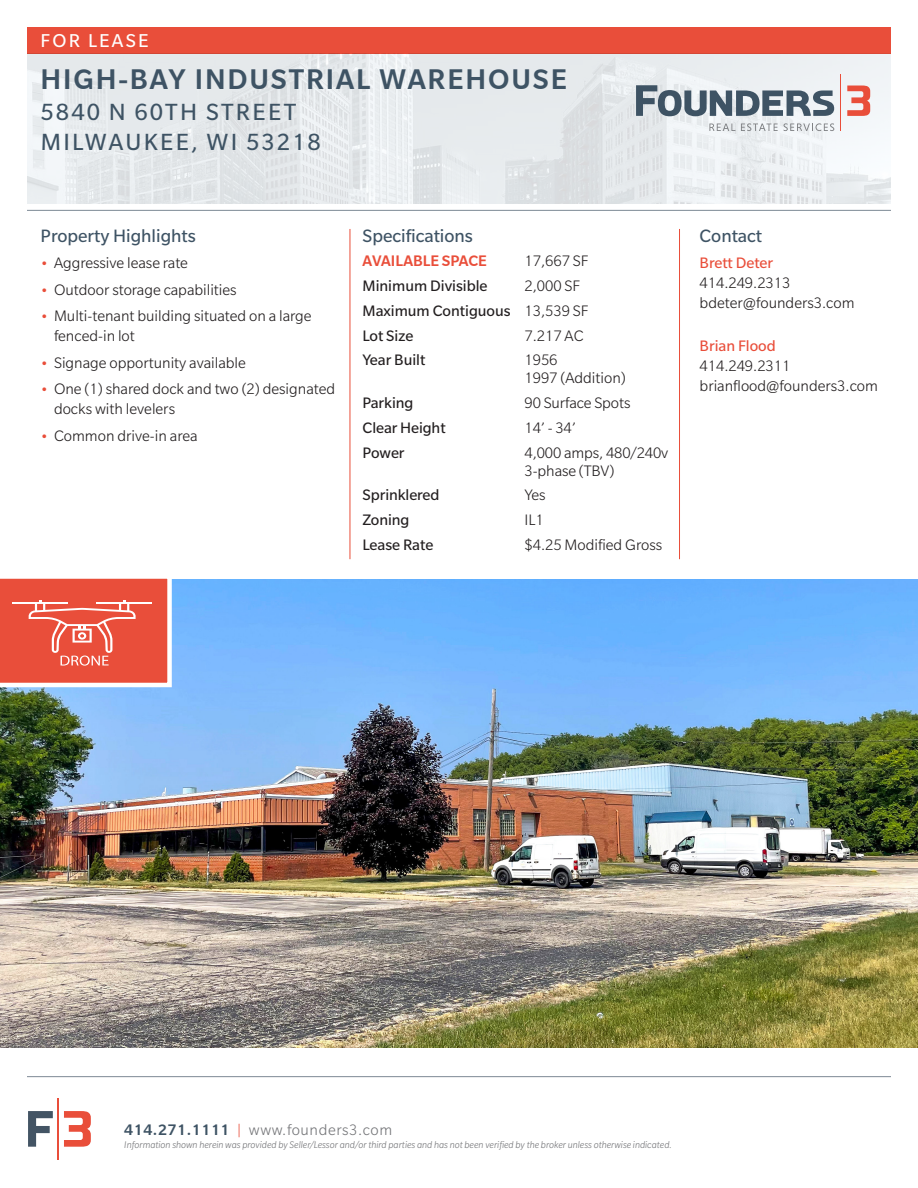
<style>
.page{position:relative;width:918px;height:1188px;background:#fff}
.page>*{position:absolute;margin:0;border:0;box-sizing:border-box;transform-origin:0 0}
.t1{font:500 30.75px "Slate Pro";letter-spacing:.06em;color:#3e5364}
.t2{font:25.5px/30.6px "Slate Pro";letter-spacing:.09em;color:#3e5364}
.t3{font:20.25px "Slate Pro";letter-spacing:.11em;color:#fff}
.t4{font:19.5px "Slate Pro";color:#3e5364}
.t5{font:300 16.5px/19.8px "Slate Pro";color:#231f20}
.t6{font:16.5px "Slate Pro";color:#231f20}
.t7{font:300 16.5px "Slate Pro";letter-spacing:.035em;color:#757679}
.t8{font:16.5px "Slate Pro";color:#e94e3a}
.t9{font:500 16.5px "Slate Pro";color:#e94e3a}
.t10{font:italic 300 10.5px "Slate Pro";color:#757679}
.s1{font-weight:400;font-size:15px;color:#e94e3a}
.s2{font-weight:300}
.s3{font-weight:500;color:#3e5364}
.s4{color:#e94e3a}
</style>
<div class="page">
<img style="left:27px;top:54px;width:864px;height:150px">
<hr style="left:58px;top:1098px;width:1px;height:62px;background:#e94e3a">
<svg style="left:28px;top:1111px;width:25px;height:36px"></svg>
<svg style="left:64px;top:1111px;width:27px;height:36px"></svg>
<hr style="left:27px;top:210px;width:864px;height:1px;background:#7d8995">
<hr style="left:27px;top:1076px;width:864px;height:1px;background:#7d8995">
<div style="left:27px;top:27px;width:864px;height:27px;background:#e94e3a"></div>
<hr style="left:840px;top:74px;width:1px;height:57px;background:#e94e3a">
<svg style="left:636px;top:85px;width:198px;height:31px"></svg>
<svg style="left:847px;top:86px;width:23px;height:30px"></svg>
<svg style="left:709px;top:124px;width:26px;height:7px"></svg>
<svg style="left:741px;top:123px;width:37px;height:8px"></svg>
<svg style="left:784px;top:123px;width:50px;height:8px"></svg>
<hr style="left:350px;top:229px;width:1px;height:330px;background:#e94e3a">
<hr style="left:679px;top:229px;width:1px;height:330px;background:#e94e3a">
<img style="left:0;top:579px;width:918px;height:468px">
<svg style="left:0;top:578px;width:172px;height:109px;background:#ec6755"></svg>
<p class="t3" style="left:41px;top:30px;width:110px">FOR LEASE</p>
<h1 class="t1" style="left:41px;top:61px;width:528px">HIGH-BAY INDUSTRIAL WAREHOUSE</h1>
<h2 class="t2" style="left:41px;top:96px;width:282px">5840 N 60TH STREET<br>MILWAUKEE, WI 53218</h2>
<p class="t4" style="left:40px;top:225px;width:157px">Property Highlights</p>
<p class="t5" style="left:40px;top:253px;width:149px"><span class="s1">•</span> Aggressive lease rate</p>
<p class="t5" style="left:40px;top:280px;width:198px"><span class="s1">•</span> Outdoor storage capabilities</p>
<p class="t5" style="left:54px;top:306px;width:259px;text-indent:-14px"><span class="s1">•</span> Multi-tenant building situated on a large fenced-in lot</p>
<p class="t5" style="left:40px;top:353px;width:207px"><span class="s1">•</span> Signage opportunity available</p>
<p class="t5" style="left:54px;top:379px;width:283px;text-indent:-14px"><span class="s1">•</span> One (1) shared dock and two (2) designated docks with levelers</p>
<p class="t5" style="left:40px;top:425px;width:159px"><span class="s1">•</span> Common drive-in area</p>
<p class="t4" style="left:363px;top:225px;width:112px">Specifications</p>
<p class="t9" style="left:363px;top:251px;width:126px">AVAILABLE SPACE</p>
<p class="t5" style="left:525px;top:251px;width:65px">17,667 SF</p>
<p class="t6" style="left:363px;top:277px;width:127px">Minimum Divisible</p>
<p class="t5" style="left:525px;top:276px;width:57px">2,000 SF</p>
<p class="t6" style="left:363px;top:302px;width:227px">Maximum Contiguous <span class="s2">13,539 SF</span></p>
<p class="t6" style="left:363px;top:327px;width:52px">Lot Size</p>
<p class="t5" style="left:525px;top:326px;width:61px">7.217 AC</p>
<p class="t6" style="left:363px;top:352px;width:64px">Year Built</p>
<p class="t5" style="left:525px;top:351px;width:103px;line-height:18px">1956<br>1997 (Addition)</p>
<p class="t6" style="left:363px;top:394px;width:52px">Parking</p>
<p class="t5" style="left:525px;top:393px;width:107px">90 Surface Spots</p>
<p class="t6" style="left:363px;top:419px;width:85px">Clear Height</p>
<p class="t5" style="left:525px;top:418px;width:53px">14’ - 34’</p>
<p class="t6" style="left:363px;top:444px;width:44px">Power</p>
<p class="t5" style="left:525px;top:443px;width:145px;line-height:18px">4,000 amps, 480/240v<br>3-phase (TBV)</p>
<p class="t6" style="left:363px;top:487px;width:79px">Sprinklered</p>
<p class="t5" style="left:525px;top:485px;width:23px">Yes</p>
<p class="t6" style="left:363px;top:511px;width:48px">Zoning</p>
<p class="t5" style="left:525px;top:510px;width:21px">IL1</p>
<p class="t6" style="left:363px;top:536px;width:72px">Lease Rate</p>
<p class="t5" style="left:525px;top:535px;width:139px">$4.25 Modified Gross</p>
<p class="t4" style="left:700px;top:225px;width:64px">Contact</p>
<p class="t8" style="left:700px;top:254px;width:75px">Brett Deter</p>
<p class="t5" style="left:700px;top:273px;width:92px">414.249.2313</p>
<p class="t5" style="left:700px;top:293px;width:156px">bdeter@founders3.com</p>
<p class="t8" style="left:700px;top:337px;width:78px">Brian Flood</p>
<p class="t5" style="left:700px;top:356px;width:92px">414.249.2311</p>
<p class="t5" style="left:700px;top:375px;width:180px">brianflood@founders3.com</p>
<p class="t7" style="left:124px;top:1122px;width:270px"><span class="s3">414.271.1111</span> <span class="s4">|</span> www.founders3.com</p>
<p class="t10" style="left:124px;top:1139px;width:549px">Information shown herein was provided by Seller/Lessor and/or third parties and has not been verified by the broker unless otherwise indicated.</p>
</div>
